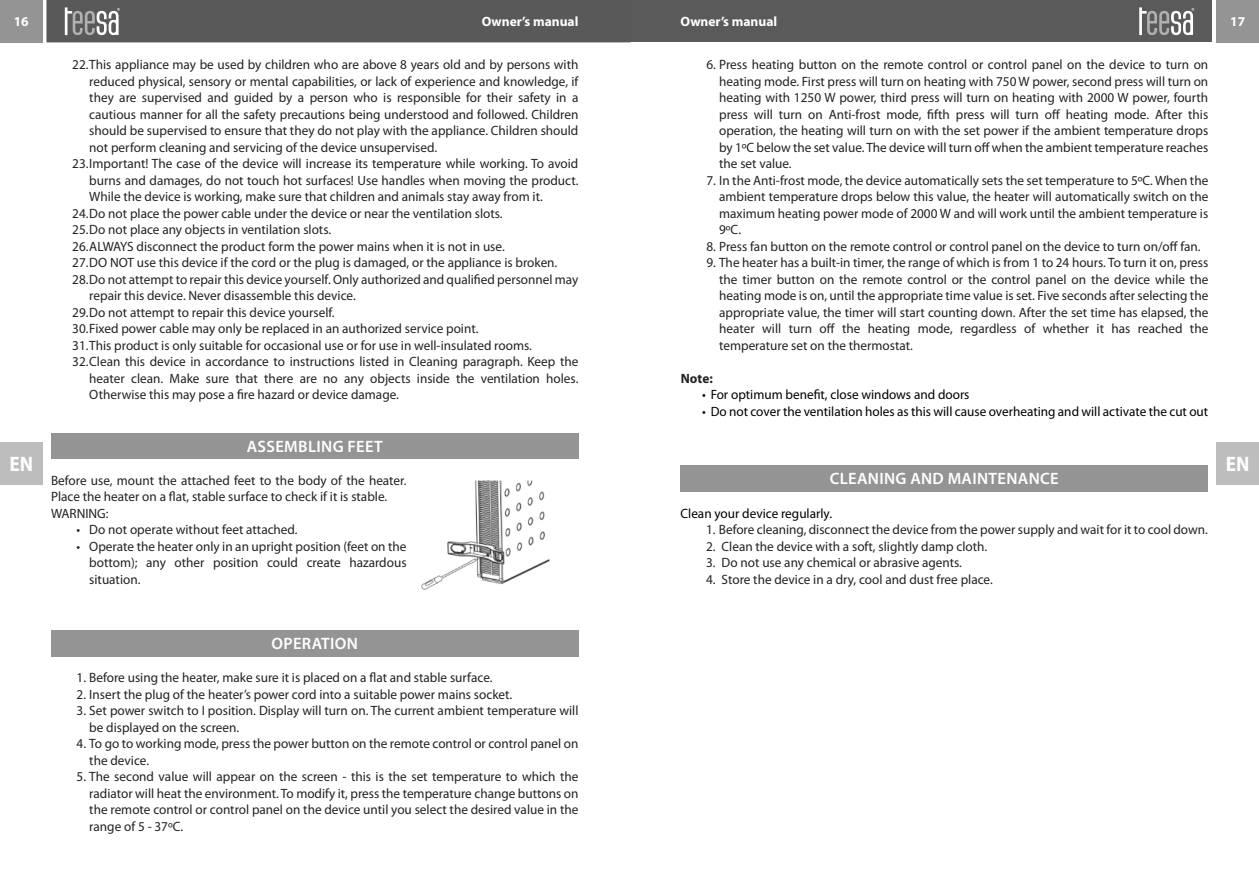
<style>
.page{position:relative;width:1259px;height:893px;background:#fff}
.page>*{position:absolute;margin:0;border:0;box-sizing:border-box;transform-origin:0 0}
.t1{font:700 semi-condensed 21px "Myriad Pro";color:#fff}
.t2{font:600 16.5px "Myriad Pro";letter-spacing:.02em;color:#fff}
.t3{font:13.5px/16.5px "Myriad Pro";color:#222;text-align:justify}
.t4{font:13.5px "Myriad Pro";color:#000}
.t5{font:700 13.5px "Myriad Pro";color:#fff}
.t6{font:700 13.5px "Myriad Pro";color:#222}
</style>
<div class="page">
<div style="left:46px;top:0;width:584px;height:43px;background:#595959"></div>
<div style="left:629px;top:0;width:583px;height:42px;background:#5a5a5a"></div>
<div style="left:0;top:0;width:43px;height:43px;background:#949494"></div>
<div style="left:1216px;top:0;width:43px;height:43px;background:#949494"></div>
<svg style="left:65px;top:7px;width:55px;height:28px"></svg>
<svg style="left:1139px;top:7px;width:55px;height:28px"></svg>
<div style="left:0;top:442px;width:43px;height:43px;background:#bdbdbd"></div>
<div style="left:1216px;top:442px;width:43px;height:43px;background:#bdbdbd"></div>
<div style="left:51px;top:433px;width:527px;height:25px;background:#949494"></div>
<div style="left:51px;top:630px;width:527px;height:26px;background:#949494"></div>
<img style="left:421px;top:480px;width:129px;height:110px">
<div style="left:680px;top:465px;width:528px;height:26px;background:#949494"></div>
<p class="t5" style="left:14px;top:16px;width:16px">16</p>
<p class="t5" style="left:680px;top:16px;width:98px">Owner’s manual</p>
<p class="t5" style="left:1230px;top:16px;width:16px">17</p>
<p class="t5" style="left:482px;top:16px;width:98px">Owner’s manual</p>
<h1 class="t1" style="left:9px;top:455px;width:25px">EN</h1>
<p class="t3" style="left:72px;top:57px;width:507px">22.This appliance may be used by children who are above 8 years old and by persons with</p>
<p class="t3" style="left:89px;top:74px;width:490px">reduced physical, sensory or mental capabilities, or lack of experience and knowledge, if</p>
<p class="t3" style="left:89px;top:90px;width:490px">they are supervised and guided by a person who is responsible for their safety in a</p>
<p class="t3" style="left:89px;top:107px;width:490px">cautious manner for all the safety precautions being understood and followed. Children</p>
<p class="t3" style="left:89px;top:123px;width:490px">should be supervised to ensure that they do not play with the appliance. Children should</p>
<p class="t3" style="left:89px;top:140px;width:349px">not perform cleaning and servicing of the device unsupervised.</p>
<p class="t3" style="left:72px;top:156px;width:507px">23.Important! The case of the device will increase its temperature while working. To avoid</p>
<p class="t3" style="left:89px;top:173px;width:490px">burns and damages, do not touch hot surfaces! Use handles when moving the product.</p>
<p class="t3" style="left:89px;top:189px;width:455px">While the device is working, make sure that children and animals stay away from it.</p>
<p class="t3" style="left:72px;top:206px;width:432px">24.Do not place the power cable under the device or near the ventilation slots.</p>
<p class="t3" style="left:72px;top:222px;width:260px">25.Do not place any objects in ventilation slots.</p>
<p class="t3" style="left:72px;top:239px;width:434px">26.ALWAYS disconnect the product form the power mains when it is not in use.</p>
<p class="t3" style="left:72px;top:255px;width:486px">27.DO NOT use this device if the cord or the plug is damaged, or the appliance is broken.</p>
<p class="t3" style="left:72px;top:272px;width:507px">28.Do not attempt to repair this device yourself. Only authorized and qualified personnel may</p>
<p class="t3" style="left:89px;top:288px;width:268px">repair this device. Never disassemble this device.</p>
<p class="t3" style="left:72px;top:305px;width:264px">29.Do not attempt to repair this device yourself.</p>
<p class="t3" style="left:72px;top:321px;width:407px">30.Fixed power cable may only be replaced in an authorized service point.</p>
<p class="t3" style="left:72px;top:338px;width:461px">31.This product is only suitable for occasional use or for use in well-insulated rooms.</p>
<p class="t3" style="left:72px;top:354px;width:507px">32.Clean this device in accordance to instructions listed in Cleaning paragraph. Keep the</p>
<p class="t3" style="left:89px;top:371px;width:490px">heater clean. Make sure that there are no any objects inside the ventilation holes.</p>
<p class="t3" style="left:89px;top:387px;width:311px">Otherwise this may pose a fire hazard or device damage.</p>
<p class="t2" style="left:247px;top:439px;width:137px">ASSEMBLING FEET</p>
<p class="t3" style="left:51px;top:473px;width:357px;text-align:left">Before use, mount the attached feet to the body of the heater.<br>Place the heater on a flat, stable surface to check if it is stable.<br>WARNING:</p>
<p class="t3" style="left:77px;top:522px;width:223px">• Do not operate without feet attached.</p>
<p class="t3" style="left:89px;top:539px;width:319px;text-indent:-13px">• Operate the heater only in an upright position (feet on the bottom); any other position could create hazardous situation.</p>
<p class="t2" style="left:271px;top:636px;width:88px">OPERATION</p>
<p class="t3" style="left:77px;top:671px;width:417px">1. Before using the heater, make sure it is placed on a flat and stable surface.</p>
<p class="t3" style="left:77px;top:687px;width:437px">2. Insert the plug of the heater’s power cord into a suitable power mains socket.</p>
<p class="t3" style="left:89px;top:704px;width:490px;text-indent:-13px">3. Set power switch to I position. Display will turn on. The current ambient temperature will be displayed on the screen.</p>
<p class="t3" style="left:89px;top:737px;width:490px;text-indent:-13px">4. To go to working mode, press the power button on the remote control or control panel on the device.</p>
<p class="t3" style="left:89px;top:770px;width:490px;text-indent:-13px">5. The second value will appear on the screen - this is the set temperature to which the radiator will heat the environment. To modify it, press the temperature change buttons on the remote control or control panel on the device until you select the desired value in the range of 5 - 37ºC.</p>
<p class="t3" style="left:719px;top:57px;width:490px;text-indent:-13px">6. Press heating button on the remote control or control panel on the device to turn on heating mode. First press will turn on heating with 750 W power, second press will turn on heating with 1250 W power, third press will turn on heating with 2000 W power, fourth press will turn on Anti-frost mode, fifth press will turn off heating mode. After this operation, the heating will turn on with the set power if the ambient temperature drops by 1ºC below the set value. The device will turn off when the ambient temperature reaches the set value.</p>
<p class="t3" style="left:719px;top:173px;width:490px;text-indent:-13px">7. In the Anti-frost mode, the device automatically sets the set temperature to 5ºC. When the ambient temperature drops below this value, the heater will automatically switch on the maximum heating power mode of 2000 W and will work until the ambient temperature is 9ºC.</p>
<p class="t3" style="left:706px;top:239px;width:496px">8. Press fan button on the remote control or control panel on the device to turn on/off fan.</p>
<p class="t3" style="left:719px;top:255px;width:490px;text-indent:-13px">9. The heater has a built-in timer, the range of which is from 1 to 24 hours. To turn it on, press the timer button on the remote control or the control panel on the device while the heating mode is on, until the appropriate time value is set. Five seconds after selecting the appropriate value, the timer will start counting down. After the set time has elapsed, the heater will turn off the heating mode, regardless of whether it has reached the temperature set on the thermostat.</p>
<p class="t6" style="left:681px;top:372px;width:33px">Note:</p>
<p class="t4" style="left:702px;top:389px;width:269px">• For optimum benefit, close windows and doors</p>
<p class="t4" style="left:702px;top:405px;width:507px">• Do not cover the ventilation holes as this will cause overheating and will activate the cut out</p>
<p class="t2" style="left:830px;top:471px;width:230px">CLEANING AND MAINTENANCE</p>
<p class="t4" style="left:680px;top:507px;width:153px">Clean your device regularly.</p>
<p class="t3" style="left:706px;top:522px;width:503px">1. Before cleaning, disconnect the device from the power supply and wait for it to cool down.</p>
<p class="t3" style="left:706px;top:539px;width:283px">2. Clean the device with a soft, slightly damp cloth.</p>
<p class="t3" style="left:706px;top:555px;width:257px">3. Do not use any chemical or abrasive agents.</p>
<p class="t3" style="left:706px;top:572px;width:288px">4. Store the device in a dry, cool and dust free place.</p>
<h1 class="t1" style="left:1225px;top:455px;width:25px">EN</h1>
</div>
